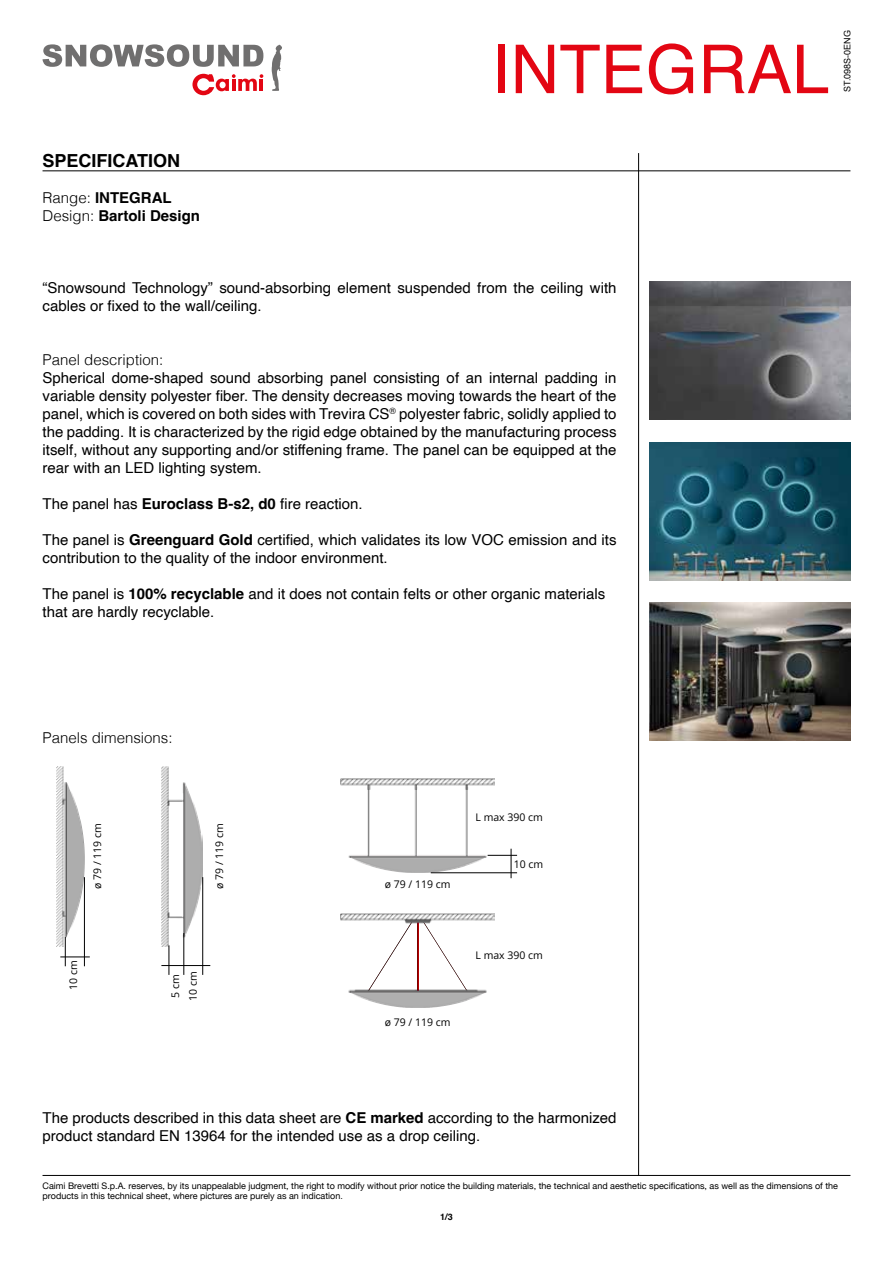
<style>
.page{position:relative;width:893px;height:1263px;background:#fff}
.page>*{position:absolute;margin:0;border:0;box-sizing:border-box;transform-origin:0 0}
.t1{font:67.5px "Helvetica";color:#e30613}
.t2{font:700 18px "Helvetica";color:#000}
.t3{font:15px/18px "Helvetica";color:#000}
.t4{font:300 15px "Helvetica";color:#000}
.t5{font:700 15px/18px "Helvetica";color:#000}
.t6{font:10.5px/17.7px "Open Sans";color:#000}
.t7{font:9px/10.8px "Helvetica Neue";color:#000}
.t8{font:9px "Arial";color:#000}
.t9{font:700 9px "Helvetica";color:#000}
.s1{font-weight:300}
.s2{font-weight:700}
.s3{font-family:"Helvetica"}
</style>
<div class="page">
<img style="left:341px;top:778px;width:154px;height:94px">
<hr style="left:43px;top:170px;width:807px;height:1px;background:#000">
<hr style="left:43px;top:1175px;width:807px;height:1px;background:#000">
<hr style="left:638px;top:153px;width:1px;height:1022px;background:#000">
<svg style="left:43px;top:44px;width:220px;height:23px"></svg>
<svg style="left:272px;top:45px;width:10px;height:46px"></svg>
<svg style="left:192px;top:74px;width:71px;height:21px"></svg>
<img style="left:56px;top:766px;width:28px;height:180px">
<img style="left:162px;top:767px;width:40px;height:179px">
<hr style="left:169px;top:945px;width:1px;height:30px;background:#000">
<svg style="left:65px;top:937px;width:1px;height:29px"></svg>
<hr style="left:183px;top:933px;width:1px;height:42px;background:#000">
<hr style="left:84px;top:877px;width:1px;height:89px;background:#000">
<hr style="left:202px;top:877px;width:1px;height:98px;background:#000">
<hr style="left:161px;top:965px;width:49px;height:1px;background:#000">
<svg style="left:488px;top:849px;width:29px;height:29px"></svg>
<hr style="left:431px;top:872px;width:86px;height:1px;background:#000">
<hr style="left:60px;top:956px;width:30px;height:1px;background:#000">
<img style="left:341px;top:913px;width:154px;height:95px">
<img style="left:368px;top:921px;width:44px;height:69px">
<img style="left:423px;top:921px;width:44px;height:69px">
<img style="left:418px;top:922px;width:1px;height:68px">
<img style="left:649px;top:442px;width:201px;height:138px">
<img style="left:649px;top:603px;width:201px;height:137px">
<img style="left:649px;top:282px;width:201px;height:138px">
<p class="t2" style="left:43px;top:149px;width:139px">SPECIFICATION</p>
<p class="t5" style="left:43px;top:190px;width:159px"><span class="s1">Range:</span> INTEGRAL<br><span class="s1">Design:</span> Bartoli Design</p>
<h1 class="t1" style="left:492px;top:17px;width:339px">INTEGRAL</h1>
<p class="t8" style="left:841px;top:92px;width:63px;rotate:-90deg">ST.098S-0ENG</p>
<p class="t3" style="left:43px;top:279px;width:575px">“Snowsound Technology” sound-absorbing element suspended from the ceiling with cables or fixed to the wall/ceiling.</p>
<p class="t4" style="left:43px;top:347px;width:122px">Panel description:</p>
<p class="t3" style="left:43px;top:369px;width:576px;text-align:justify">Spherical dome-shaped sound absorbing panel consisting of an internal padding in variable density polyester fiber. The density decreases moving towards the heart of the panel, which is covered on both sides with Trevira CS<sup>®</sup> polyester fabric, solidly applied to the padding. It is characterized by the rigid edge obtained by the manufacturing process itself, without any supporting and/or stiffening frame. The panel can be equipped at the rear with an LED lighting system.</p>
<p class="t3" style="left:43px;top:495px;width:322px">The panel has <span class="s2">Euroclass B-s2, d0</span> fire reaction.</p>
<p class="t3" style="left:43px;top:531px;width:576px">The panel is <span class="s2">Greenguard Gold</span> certified, which validates its low VOC emission and its contribution to the quality of the indoor environment.</p>
<p class="t3" style="left:43px;top:585px;width:564px">The panel is <span class="s2">100% recyclable</span> and it does not contain felts or other organic materials that are hardly recyclable.</p>
<p class="t4" style="left:43px;top:725px;width:132px">Panels dimensions:</p>
<p class="t6" style="left:88px;top:889px;width:67px;rotate:-90deg">ø 79 / 119 cm</p>
<p class="t6" style="left:210px;top:889px;width:67px;rotate:-90deg">ø 79 / 119 cm</p>
<p class="t6" style="left:64px;top:990px;width:31px;rotate:-90deg">10 cm</p>
<p class="t6" style="left:166px;top:1001px;width:31px;rotate:-90deg">5 cm<br>10 cm</p>
<p class="t6" style="left:385px;top:875px;width:67px">ø 79 / 119 cm</p>
<p class="t6" style="left:385px;top:1013px;width:67px">ø 79 / 119 cm</p>
<p class="t6" style="left:475px;top:808px;width:69px">L max 390 cm</p>
<p class="t6" style="left:514px;top:855px;width:31px">10 cm</p>
<p class="t6" style="left:475px;top:946px;width:69px">L max 390 cm</p>
<p class="t3" style="left:43px;top:1109px;width:575px">The products described in this data sheet are <span class="s2">CE marked</span> according to the harmonized product standard EN 13964 for the intended use as a drop ceiling.</p>
<p class="t7" style="left:43px;top:1180px;width:797px">Caimi Brevetti S.p.A. reserves, by its unappealable judgment, the right to modify without prior notice the building materials, the technical and aesthetic specifications, as well as the dimensions of the products in this technical sheet, where pictures are purely as an indication<span class="s3">.</span></p>
<p class="t9" style="left:440px;top:1212px;width:14px">1/3</p>
</div>
